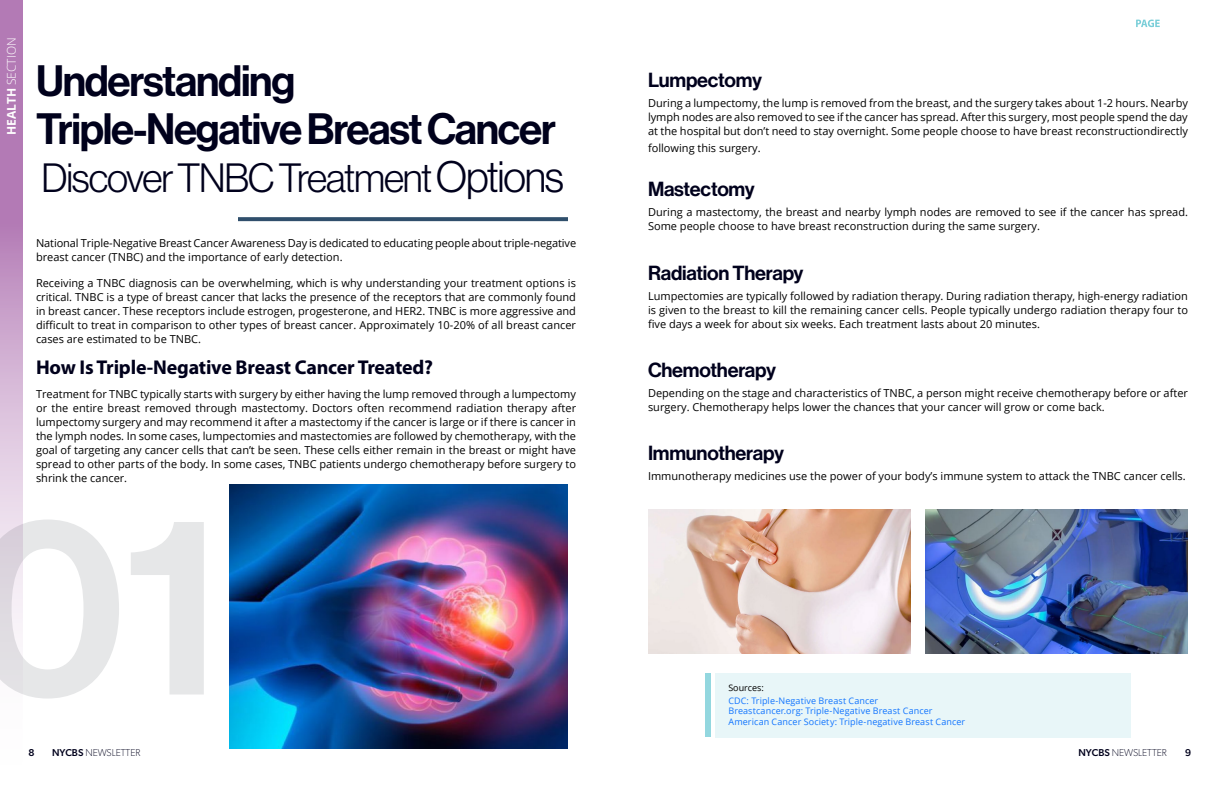
<style>
.page{position:relative;width:1224px;height:792px;background:#fff}
.page>*{position:absolute;margin:0;border:0;box-sizing:border-box;transform-origin:0 0}
.t1{font:250px "N Haas Grotesk DS Pro 65 Md";color:#e6e7e8}
.t2{font:43px/48px "N Haas Grotesk DS Pro 65 Md";letter-spacing:-.03em;color:#00011c}
.t3{font:40px "N Haas Grotesk DS Pro 45 Lt";letter-spacing:-.03em;color:#00011c}
.t4{font:20px "N Haas Grotesk DS Pro 65 Md";letter-spacing:-.01em;color:#00011c}
.t5{font:700 20px "Myriad Pro";letter-spacing:-.01em;color:#00011c}
.t6{font:300 12px "Open Sans";color:#fff}
.t7{font:11px/14px "Open Sans";color:#000;text-align:justify}
.t8{font:100 10px "Gibson";color:#00011c}
.t9{font:500 10px "Gibson";color:#00011c}
.t10{font:9px/10.8px "Open Sans";letter-spacing:.01em;color:#1275ff}
.t11{font:9px "Open Sans";color:#000}
.s1{font-weight:700}
.s2{font-size:43px}
.s3{font-weight:500}
</style>
<div class="page">
<svg style="left:238px;top:217px;width:330px;height:4px"></svg>
<div style="left:715px;top:673px;width:416px;height:65px;background:#e8f6f8"></div>
<div style="left:705px;top:674px;width:6px;height:63px;background:#93d7df"></div>
<img style="left:229px;top:484px;width:339px;height:264px">
<img style="left:648px;top:510px;width:262px;height:143px">
<img style="left:926px;top:510px;width:262px;height:143px">
<svg style="left:0;top:0;width:23px;height:638px;background:#cda9cf"></svg>
<svg style="left:1136px;top:20px;width:24px;height:7px"></svg>
<p class="t6" style="left:3px;top:135px;width:99px;rotate:-90deg"><span class="s1">HEALTH</span> SECTION</p>
<h2 class="t2" style="left:36px;top:57px;width:521px">Understanding<br>Triple-Negative Breast Cancer</h2>
<h3 class="t3" style="left:41px;top:155px;width:524px">Discover TNBC Treatment <span class="s2">Options</span></h3>
<p class="t7" style="left:36px;top:237px;width:542px;line-height:13.2px">National Triple-Negative Breast Cancer Awareness Day is dedicated to educating people about triple-negative breast cancer (TNBC) and the importance of early detection.</p>
<p class="t7" style="left:36px;top:276px;width:542px">Receiving a TNBC diagnosis can be overwhelming, which is why understanding your treatment options is critical. TNBC is a type of breast cancer that lacks the presence of the receptors that are commonly found in breast cancer. These receptors include estrogen, progesterone, and HER2. TNBC is more aggressive and difficult to treat in comparison to other types of breast cancer. Approximately 10-20% of all breast cancer cases are estimated to be TNBC.</p>
<h3 class="t5" style="left:36px;top:356px;width:399px">How Is Triple-Negative Breast Cancer Treated?</h3>
<p class="t7" style="left:36px;top:387px;width:542px">Treatment for TNBC typically starts with surgery by either having the lump removed through a lumpectomy or the entire breast removed through mastectomy. Doctors often recommend radiation therapy after lumpectomy surgery and may recommend it after a mastectomy if the cancer is large or if there is cancer in the lymph nodes. In some cases, lumpectomies and mastectomies are followed by chemotherapy, with the goal of targeting any cancer cells that can’t be seen. These cells either remain in the breast or might have spread to other parts of the body. In some cases, TNBC patients undergo chemotherapy before surgery to shrink the cancer.</p>
<h1 class="t1" style="left:-31px;top:462px;width:255px">01</h1>
<h3 class="t4" style="left:648px;top:68px;width:116px">Lumpectomy</h3>
<p class="t7" style="left:648px;top:96px;width:542px">During a lumpectomy, the lump is removed from the breast, and the surgery takes about 1-2 hours. Nearby lymph nodes are also removed to see if the cancer has spread. After this surgery, most people spend the day at the hospital but don’t need to stay overnight. Some people choose to have breast reconstructiondirectly</p>
<p class="t7" style="left:648px;top:141px;width:114px">following this surgery.</p>
<h3 class="t4" style="left:648px;top:178px;width:108px">Mastectomy</h3>
<p class="t7" style="left:648px;top:205px;width:542px">During a mastectomy, the breast and nearby lymph nodes are removed to see if the cancer has spread.<br>Some people choose to have breast reconstruction during the same surgery.</p>
<h3 class="t4" style="left:648px;top:261px;width:157px">Radiation Therapy</h3>
<p class="t7" style="left:648px;top:288px;width:542px">Lumpectomies are typically followed by radiation therapy. During radiation therapy, high-energy radiation is given to the breast to kill the remaining cancer cells. People typically undergo radiation therapy four to five days a week for about six weeks. Each treatment lasts about 20 minutes.</p>
<h3 class="t4" style="left:648px;top:358px;width:130px">Chemotherapy</h3>
<p class="t7" style="left:648px;top:386px;width:541px">Depending on the stage and characteristics of TNBC, a person might receive chemotherapy before or after surgery. Chemotherapy helps lower the chances that your cancer will grow or come back.</p>
<h3 class="t4" style="left:648px;top:441px;width:137px">Immunotherapy</h3>
<p class="t7" style="left:648px;top:469px;width:539px">Immunotherapy medicines use the power of your body’s immune system to attack the TNBC cancer cells.</p>
<p class="t11" style="left:728px;top:681px;width:37px">Sources:</p>
<p class="t10" style="left:728px;top:695px;width:238px">CDC: Triple-Negative Breast Cancer<br>Breastcancer.org: Triple-Negative Breast Cancer<br>American Cancer Society: Triple-negative Breast Cancer</p>
<p class="t9" style="left:29px;top:747px;width:8px">8</p>
<p class="t8" style="left:52px;top:747px;width:90px"><span class="s3">NYCBS</span> NEWSLETTER</p>
<p class="t8" style="left:1078px;top:747px;width:90px"><span class="s3">NYCBS</span> NEWSLETTER</p>
<p class="t9" style="left:1185px;top:747px;width:8px">9</p>
</div>
